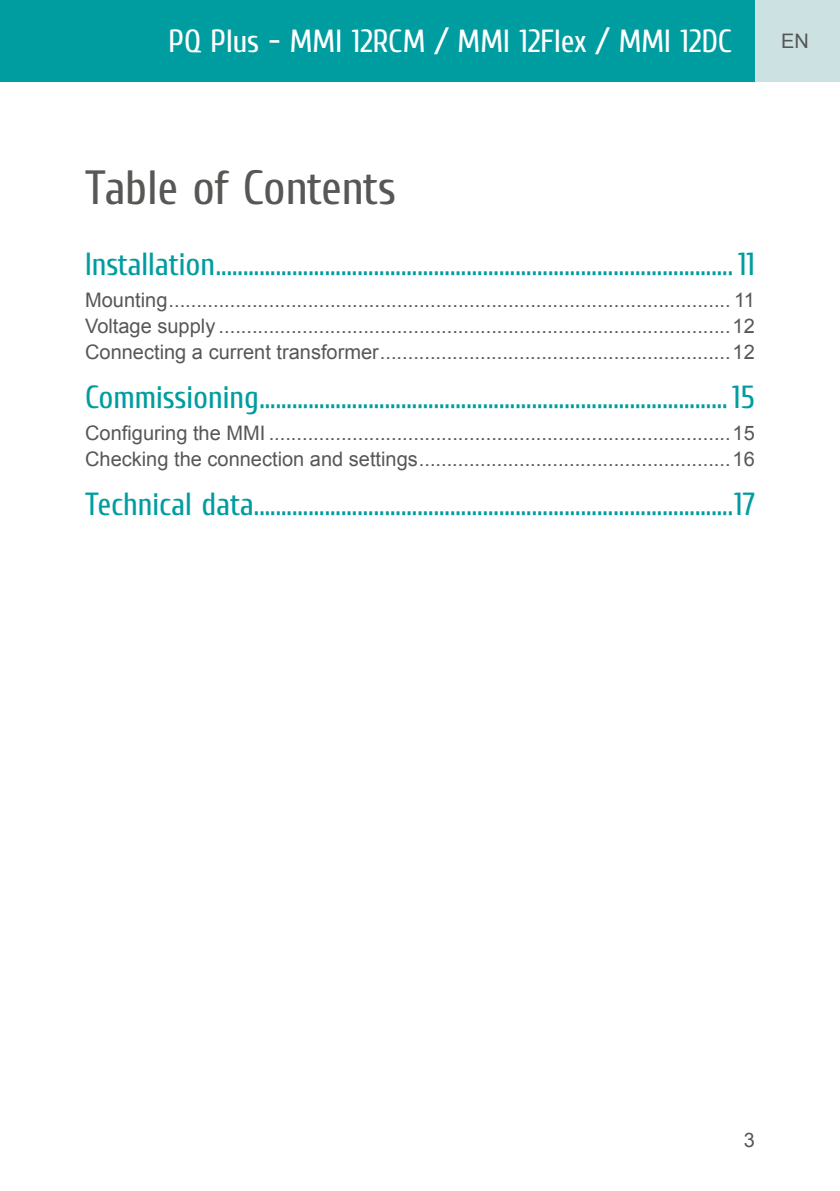
<style>
.page{position:relative;width:840px;height:1191px;background:#fff}
.page>*{position:absolute;margin:0;border:0;box-sizing:border-box;transform-origin:0 0}
.t1{font:48px "Cuprum";color:#575756}
.t2{font:32px "Cuprum";color:#009da0}
.t3{font:32px "Cuprum";color:#fff}
.t4{font:20px/26px "Arial";color:#575756;text-align:justify}
</style>
<div class="page">
<div style="left:0;top:0;width:839px;height:81px;background:#009da0"></div>
<div style="left:754px;top:0;width:85px;height:81px;background:#cce1e2"></div>
<h2 class="t3" style="left:168px;top:22px;width:564px">PQ Plus - MMI 12RCM / MMI 12Flex / MMI 12DC</h2>
<p class="t4" style="left:780px;top:28px;width:29px">EN</p>
<h1 class="t1" style="left:85px;top:159px;width:312px">Table of Contents</h1>
<h2 class="t2" style="left:85px;top:246px;width:670px">Installation............................................................................................... 11</h2>
<p class="t4" style="left:85px;top:287px;width:670px">Mounting..................................................................................................... 11<br>Voltage supply ............................................................................................12<br>Connecting a current transformer...............................................................12</p>
<h2 class="t2" style="left:85px;top:378px;width:670px">Commissioning...................................................................................... 15</h2>
<p class="t4" style="left:85px;top:420px;width:670px">Configuring the MMI ...................................................................................15<br>Checking the connection and settings........................................................16</p>
<h2 class="t2" style="left:85px;top:485px;width:670px">Technical data........................................................................................17</h2>
<p class="t4" style="left:743px;top:1127px;width:13px">3</p>
</div>
